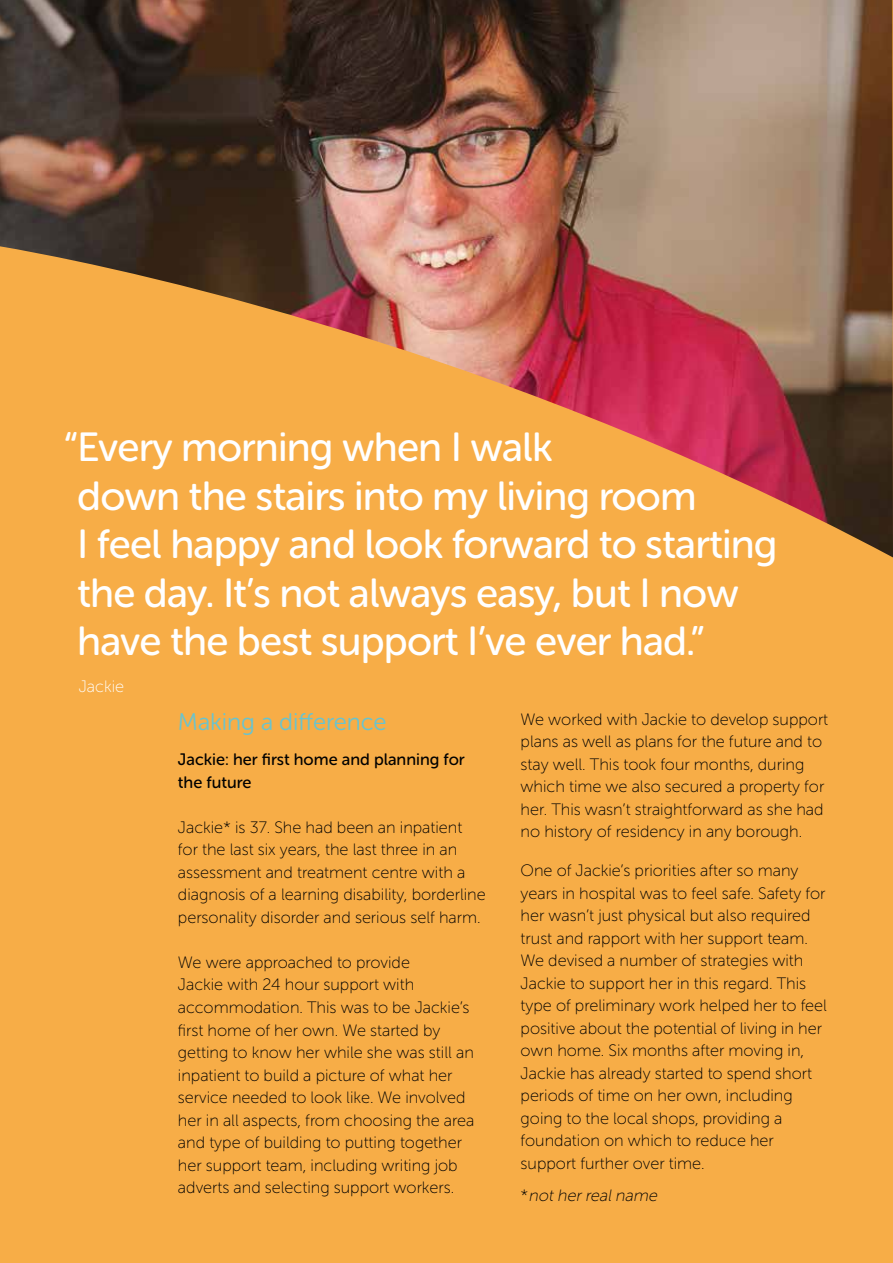
<style>
.page{position:relative;width:893px;height:1263px;background:#f7ad47}
.page>*{position:absolute;margin:0;border:0;box-sizing:border-box;transform-origin:0 0}
.t1{font:40.5px/48.6px "Museo Sans Rounded 500";letter-spacing:-.02em;color:#fff}
.t2{font:24px "Museo Sans Rounded 300";color:#67c4d1}
.t3{font:16.5px/22.5px "Museo Sans Rounded 100";color:#000}
.t4{font:16.5px/22.5px "Museo Sans Rounded 500";color:#000}
.t5{font:italic 16.5px "Museo Sans Rounded 100";color:#000}
.t6{font:16.5px "Museo Sans Rounded 100";color:#fff}
.s1{font-style:normal}
</style>
<div class="page">
<img style="left:0;top:0;width:893px;height:557px">
<h1 class="t1" style="left:77px;top:423px;width:702px;text-indent:-13px">“Every morning when I walk<br>down the stairs into my living room<br>I feel happy and look forward to starting the day. It’s not always easy, but I now have the best support I’ve ever had.”</h1>
<p class="t6" style="left:79px;top:678px;width:47px">Jackie</p>
<h2 class="t2" style="left:178px;top:709px;width:210px">Making a difference</h2>
<p class="t4" style="left:178px;top:748px;width:288px">Jackie: her first home and planning for the future</p>
<p class="t3" style="left:178px;top:816px;width:309px">Jackie* is 37. She had been an inpatient for the last six years, the last three in an assessment and treatment centre with a diagnosis of a learning disability, borderline personality disorder and serious self harm.</p>
<p class="t3" style="left:178px;top:951px;width:298px">We were approached to provide<br>Jackie with 24 hour support with accommodation. This was to be Jackie’s first home of her own. We started by getting to know her while she was still an inpatient to build a picture of what her service needed to look like. We involved her in all aspects, from choosing the area and type of building to putting together her support team, including writing job adverts and selecting support workers.</p>
<p class="t3" style="left:521px;top:708px;width:309px">We worked with Jackie to develop support plans as well as plans for the future and to stay well. This took four months, during which time we also secured a property for her. This wasn’t straightforward as she had no history of residency in any borough.</p>
<p class="t3" style="left:521px;top:859px;width:308px">One of Jackie’s priorities after so many years in hospital was to feel safe. Safety for her wasn’t just physical but also required trust and rapport with her support team.<br>We devised a number of strategies with Jackie to support her in this regard. This type of preliminary work helped her to feel positive about the potential of living in her own home. Six months after moving in, Jackie has already started to spend short periods of time on her own, including going to the local shops, providing a foundation on which to reduce her support further over time.</p>
<p class="t5" style="left:521px;top:1186px;width:141px"><span class="s1">*</span> notherrealname</p>
</div>
